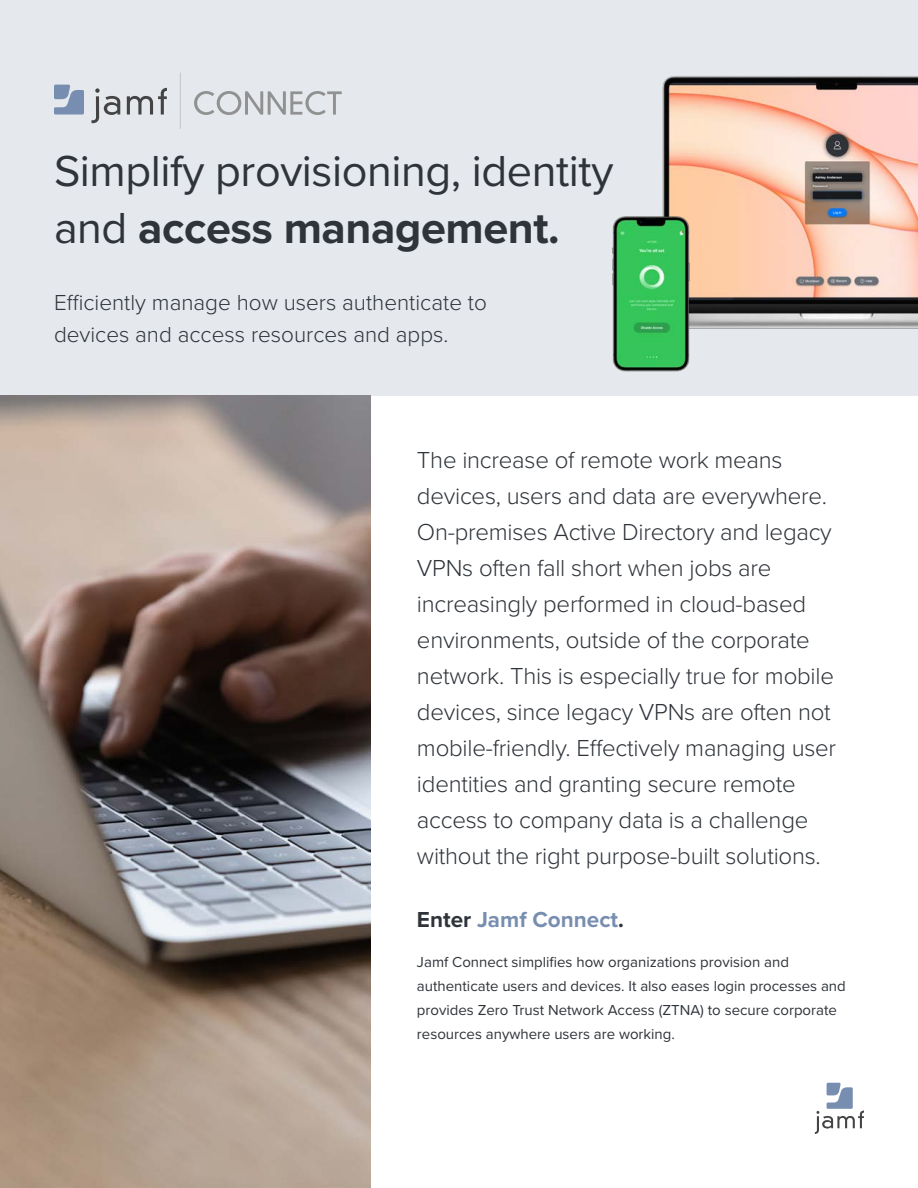
<style>
.page{position:relative;width:918px;height:1188px;background:#fff}
.page>*{position:absolute;margin:0;border:0;box-sizing:border-box;transform-origin:0 0}
.t1{font:45px/57px "Proxima Nova";letter-spacing:-.01em;color:#2f343a}
.t2{font:300 24px/36px "Proxima Nova";letter-spacing:-.01em;color:#2f343a}
.t3{font:300 22.5px/31.5px "Proxima Nova";color:#2f343a}
.t4{font:700 22.5px "Proxima Nova";color:#788eb0}
.t5{font:15px/24px "Proxima Nova";color:#2f343a}
.s1{font-weight:700}
.s2{color:#2f343a}
</style>
<div class="page">
<div style="left:0;top:0;width:918px;height:395px;background:#e5e8ec"></div>
<img style="left:662px;top:76px;width:256px;height:253px">
<img style="left:0;top:395px;width:370px;height:793px">
<svg style="left:194px;top:91px;width:148px;height:24px"></svg>
<svg style="left:127px;top:88px;width:40px;height:27px"></svg>
<svg style="left:91px;top:88px;width:29px;height:35px"></svg>
<svg style="left:54px;top:85px;width:30px;height:30px"></svg>
<hr style="left:180px;top:73px;width:1px;height:56px;background:#bfbebe">
<svg style="left:815px;top:1083px;width:49px;height:51px"></svg>
<img style="left:612px;top:215px;width:80px;height:157px">
<p class="t1" style="left:54px;top:140px;width:561px">Simplify provisioning, identity and <span class="s1">access management.</span></p>
<p class="t3" style="left:54px;top:286px;width:434px">Efficiently manage how users authenticate to devices and access resources and apps.</p>
<p class="t2" style="left:417px;top:441px;width:421px">The increase of remote work means devices, users and data are everywhere.<br>On-premises Active Directory and legacy VPNs often fall short when jobs are increasingly performed in cloud-based environments, outside of the corporate network. This is especially true for mobile devices, since legacy VPNs are often not mobile-friendly. Effectively managing user identities and granting secure remote access to company data is a challenge without the right purpose-built solutions.</p>
<p class="t4" style="left:417px;top:903px;width:208px"><span class="s2">Enter</span> Jamf Connect<span class="s2">.</span></p>
<p class="t5" style="left:417px;top:949px;width:430px">Jamf Connect simplifies how organizations provision and authenticate users and devices. It also eases login processes and provides Zero Trust Network Access (ZTNA) to secure corporate resources anywhere users are working.</p>
</div>
